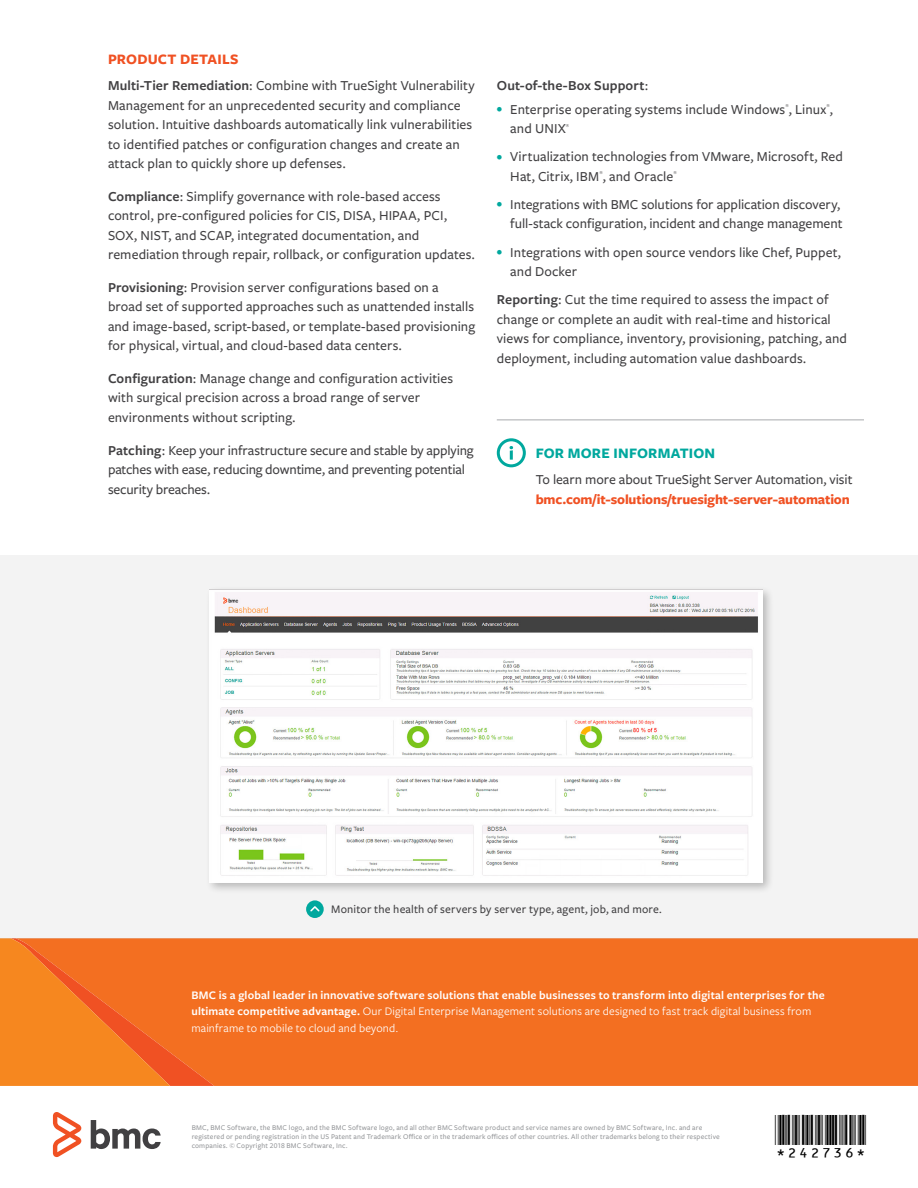
<style>
.page{position:relative;width:918px;height:1188px;background:#fff}
.page>*{position:absolute;margin:0;border:0;box-sizing:border-box;transform-origin:0 0}
.t1{font:30px "BC39 HI Tall HR";color:#000}
.t2{font:700 15px "Freight Sans Pro";letter-spacing:.01em;color:#00a89e}
.t3{font:700 15px "Freight Sans Pro";letter-spacing:.01em;color:#f05123}
.t4{font:500 14.25px/19.5px "Freight Sans Pro";letter-spacing:.005em;color:#414042}
.t5{font:500 14.25px/19.5px "Freight Sans Pro";letter-spacing:-.015em;color:#414042}
.t6{font:700 14.25px "Freight Sans Pro";letter-spacing:-.01em;color:#f05123}
.t7{font:600 14.25px "Freight Sans Pro";letter-spacing:.01em;color:#414042}
.t8{font:600 12px/16.5px "Freight Sans Pro";letter-spacing:.015em;color:#fff}
.t9{font:500 12px/16.5px "Freight Sans Pro";letter-spacing:.015em;color:#fff}
.t10{font:500 12px "Freight Sans Pro";letter-spacing:.015em;color:#414042}
.t11{font:500 7.5px/9px "Freight Sans Pro";letter-spacing:.02em;color:#939598}
.t12{font:500 4.65px "Freight Sans Pro";color:#414042}
.s1{font-weight:600}
.s2{font-weight:500}
.s3{font-weight:600;font-size:12px;color:#00a89e}
.s4{font-weight:400}
</style>
<div class="page">
<svg style="left:91px;top:1120px;width:70px;height:29px"></svg>
<svg style="left:53px;top:1112px;width:28px;height:45px"></svg>
<div style="left:214px;top:938px;width:704px;height:148px;background:#f36f21"></div>
<svg style="left:0;top:938px;width:214px;height:148px;background:#f37621"></svg>
<div style="left:0;top:555px;width:918px;height:383px;background:#f3f3f3"></div>
<div style="left:497px;top:438px;width:29px;height:29px;border:3px solid #00a89e;border-radius:50%"></div>
<svg style="left:510px;top:446px;width:3px;height:14px"></svg>
<hr style="left:497px;top:420px;width:367px;height:1px;background:#a8aaad">
<svg style="left:306px;top:900px;width:18px;height:18px"></svg>
<svg style="left:309px;top:905px;width:12px;height:8px"></svg>
<div style="left:205px;top:585px;width:570px;height:310px;background:#000;opacity:.25"></div>
<img style="left:209px;top:589px;width:554px;height:294px">
<p class="t3" style="left:108px;top:49px;width:132px">PRODUCT DETAILS</p>
<p class="t4" style="left:108px;top:75px;width:368px"><span class="s1">Multi-Tier Remediation</span>: Combine with TrueSight Vulnerability Management for an unprecedented security and compliance solution. Intuitive dashboards automatically link vulnerabilities to identified patches or configuration changes and create an attack plan to quickly shore up defenses.</p>
<p class="t4" style="left:108px;top:186px;width:369px"><span class="s1">Compliance</span>: Simplify governance with role-based access control, pre-configured policies for CIS, DISA, HIPAA, PCI, SOX, NIST, and SCAP, integrated documentation, and remediation through repair, rollback, or configuration updates.</p>
<p class="t4" style="left:108px;top:277px;width:369px"><span class="s1">Provisioning</span>: Provision server configurations based on a broad set of supported approaches such as unattended installs and image-based, script-based, or template-based provisioning for physical, virtual, and cloud-based data centers.</p>
<p class="t4" style="left:108px;top:368px;width:347px"><span class="s1">Configuration</span>: Manage change and configuration activities with surgical precision across a broad range of server environments without scripting.</p>
<p class="t5" style="left:108px;top:440px;width:367px"><span class="s1">Patching</span>: Keep your infrastructure secure and stable by applying patches with ease, reducing downtime, and preventing potential security breaches.</p>
<p class="t2" style="left:536px;top:443px;width:181px">FOR MORE INFORMATION</p>
<p class="t7" style="left:497px;top:76px;width:153px">Out-of-the-Box Support<span class="s2">:</span></p>
<p class="t4" style="left:497px;top:99px;width:338px"><span class="s3">•</span> Enterprise operating systems include Windows , Linux ,</p>
<p class="t12" style="left:785px;top:103px;width:5px">®</p>
<p class="t12" style="left:827px;top:103px;width:5px">®</p>
<p class="t4" style="left:510px;top:118px;width:57px">and UNIX</p>
<p class="t12" style="left:566px;top:122px;width:5px">®</p>
<p class="t4" style="left:510px;top:146px;width:334px;text-indent:-14px"><span class="s3">•</span> Virtualization technologies from VMware, Microsoft, Red<br>Hat, Citrix, IBM , and Oracle</p>
<p class="t12" style="left:599px;top:170px;width:5px">®</p>
<p class="t12" style="left:674px;top:170px;width:5px">®</p>
<p class="t4" style="left:497px;top:194px;width:347px;text-align:right"><span class="s3">•</span> Integrations with BMC solutions for application discovery, full-stack configuration, incident and change management</p>
<p class="t4" style="left:510px;top:242px;width:332px;text-indent:-14px"><span class="s3">•</span> Integrations with open source vendors like Chef, Puppet, and Docker</p>
<p class="t4" style="left:497px;top:289px;width:352px"><span class="s1">Reporting</span>: Cut the time required to assess the impact of change or complete an audit with real-time and historical views for compliance, inventory, provisioning, patching, and deployment, including automation value dashboards.</p>
<p class="t4" style="left:536px;top:469px;width:318px">To learn more about TrueSight Server Automation, visit</p>
<p class="t6" style="left:536px;top:489px;width:316px">bmc.com/it-solutions/truesight-server-automation</p>
<p class="t10" style="left:331px;top:901px;width:332px">Monitor the health of servers by server type, agent, job, and more.</p>
<p class="t8" style="left:191px;top:986px;width:635px">BMC is a global leader in innovative software solutions that enable businesses to transform into digital enterprises for the ultimate competitive advantage. <span class="s4">Our Digital Enterprise Management solutions are designed to fast track digital business from mainframe to mobile to cloud and beyond.</span></p>
<p class="t9" style="left:216px;top:988px;width:581px">services. From mainframe to cloud to mobile, we pair igh-speed dig tal innovation with robust IT industrialization— allowing our customers o provide amazing use experiences wi h op mized IT performance, cost, compliance, and</p>
<p class="t11" style="left:192px;top:1123px;width:530px">BMC, BMC Software, the BMC logo, and the BMC Software logo, and all other BMC Software product and service names are owned by BMC Software, Inc. and are registered or pending registration in the US Patent and Trademark Office or in the trademark offices of other countries. All other trademarks belong to their respective companies. © Copyright 2018 BMC Software, Inc.</p>
<h1 class="t1" style="left:775px;top:1107px;width:93px">*242736*</h1>
</div>
